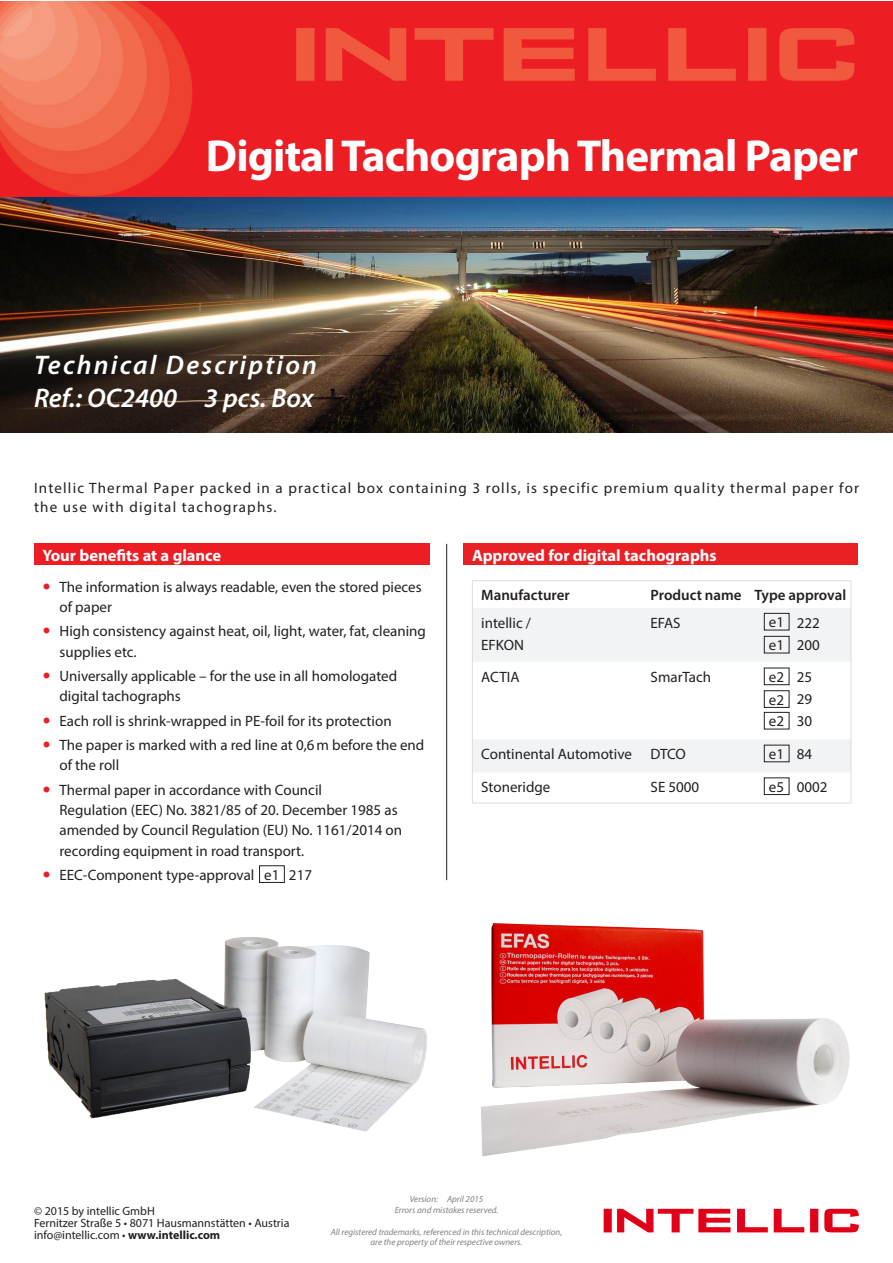
<style>
.page{position:relative;width:893px;height:1263px;background:#fff}
.page>*{position:absolute;margin:0;border:0;box-sizing:border-box;transform-origin:0 0}
.t1{font:700 45px "Myriad Pro";letter-spacing:-.02em;color:#fff}
.t2{font:italic 600 27px/32.4px "Myriad Pro";letter-spacing:.08em;color:#fff}
.t3{font:700 16.5px "Myriad Pro";color:#fff}
.t4{font:15px/22.2px "Myriad Pro";color:#231f20}
.t5{font:15px/19.2px "Myriad Pro";letter-spacing:.08em;color:#231f20}
.t6{font:600 15px "Myriad Pro";color:#231f20}
.t7{font:12px/12px "Myriad Pro";color:#231f20}
.t8{font:italic 9px/10.8px "Myriad Pro";color:#808285;text-align:center}
.s1{font-weight:700}
</style>
<div class="page">
<img style="left:0;top:1px;width:892px;height:197px">
<img style="left:0;top:198px;width:892px;height:235px">
<hr style="left:446px;top:544px;width:1px;height:336px;background:#231f20">
<div style="left:34px;top:544px;width:395px;height:21px;background:#ee1d23"></div>
<img style="left:604px;top:1208px;width:255px;height:25px">
<div style="left:463px;top:544px;width:395px;height:21px;background:#eb2024"></div>
<svg style="left:473px;top:608px;width:377px;height:164px;fill:#f2f3f4"></svg>
<hr style="left:472px;top:580px;width:170px;height:1px;background:#dcdddf">
<svg style="left:472px;top:581px;width:1px;height:27px"></svg>
<hr style="left:642px;top:580px;width:104px;height:1px;background:#dcdddf">
<hr style="left:746px;top:580px;width:105px;height:1px;background:#dcdddf">
<svg style="left:850px;top:581px;width:1px;height:27px"></svg>
<hr style="left:472px;top:608px;width:1px;height:54px;background:#dcdddf">
<hr style="left:850px;top:608px;width:1px;height:54px;background:#dcdddf">
<hr style="left:472px;top:662px;width:1px;height:77px;background:#dcdddf">
<hr style="left:850px;top:662px;width:1px;height:77px;background:#dcdddf">
<hr style="left:472px;top:739px;width:1px;height:33px;background:#dcdddf">
<hr style="left:850px;top:739px;width:1px;height:33px;background:#dcdddf">
<hr style="left:472px;top:772px;width:1px;height:31px;background:#dcdddf">
<hr style="left:850px;top:772px;width:1px;height:31px;background:#dcdddf">
<hr style="left:472px;top:803px;width:170px;height:1px;background:#dcdddf">
<hr style="left:642px;top:803px;width:104px;height:1px;background:#dcdddf">
<hr style="left:746px;top:803px;width:105px;height:1px;background:#dcdddf">
<img style="left:44px;top:937px;width:383px;height:195px">
<img style="left:481px;top:923px;width:369px;height:233px">
<div style="left:259px;top:865px;width:26px;height:18px;border:1px solid #231f20"></div>
<div style="left:764px;top:613px;width:25px;height:17px;border:1px solid #231f20"></div>
<div style="left:764px;top:636px;width:25px;height:17px;border:1px solid #231f20"></div>
<div style="left:764px;top:668px;width:25px;height:17px;border:1px solid #231f20"></div>
<div style="left:764px;top:690px;width:25px;height:18px;border:1px solid #231f20"></div>
<div style="left:764px;top:712px;width:25px;height:17px;border:1px solid #231f20"></div>
<div style="left:764px;top:777px;width:25px;height:18px;border:1px solid #231f20"></div>
<h1 class="t1" style="left:206px;top:126px;width:654px">Digital Tachograph Thermal Paper</h1>
<h2 class="t2" style="left:34px;top:348px;width:285px">Technical Description<br>Ref.: OC2400 3 pcs. Box</h2>
<p class="t5" style="left:34px;top:478px;width:826px">Intellic Thermal Paper packed in a practical box containing 3 rolls, is specific premium quality thermal paper for the use with digital tachographs.</p>
<p class="t3" style="left:43px;top:544px;width:180px">Your benefits at a glance</p>
<p class="t4" style="left:60px;top:576px;width:364px;line-height:20.2px">The information is always readable, even the stored pieces of paper</p>
<p class="t4" style="left:60px;top:621px;width:368px;line-height:20.2px">High consistency against heat, oil, light, water, fat, cleaning supplies etc.</p>
<p class="t4" style="left:60px;top:666px;width:339px;line-height:20.2px">Universally applicable – for the use in all homologated digital tachographs</p>
<p class="t4" style="left:60px;top:708px;width:366px;line-height:24.5px">Each roll is shrink-wrapped in PE-foil for its protection<br>The paper is marked with a red line at 0,6m before the end</p>
<p class="t4" style="left:60px;top:753px;width:264px;line-height:24.5px">of the roll<br>Thermal paper in accordance with Council</p>
<p class="t4" style="left:60px;top:800px;width:344px;line-height:20.2px">Regulation (EEC) No. 3821/85 of 20. December 1985 as amended by Council Regulation (EU) No. 1161/2014 on recording equipment in road transport.</p>
<p class="t4" style="left:60px;top:864px;width:196px">EEC-Component type-approval</p>
<p class="t4" style="left:289px;top:864px;width:25px">217</p>
<p class="t3" style="left:472px;top:544px;width:246px">Approved for digital tachographs</p>
<p class="t6" style="left:481px;top:586px;width:90px">Manufacturer</p>
<p class="t6" style="left:651px;top:586px;width:197px">Product name Type approval</p>
<p class="t4" style="left:481px;top:611px;width:51px">intellic /<br>EFKON</p>
<p class="t4" style="left:651px;top:611px;width:32px">EFAS</p>
<p class="t4" style="left:797px;top:611px;width:25px">222<br>200</p>
<p class="t4" style="left:481px;top:665px;width:40px">ACTIA</p>
<p class="t4" style="left:651px;top:665px;width:62px">SmarTach</p>
<p class="t4" style="left:797px;top:665px;width:17px;text-align:justify">25<br>29<br>30</p>
<p class="t4" style="left:481px;top:743px;width:206px">Continental Automotive DTCO</p>
<p class="t4" style="left:797px;top:743px;width:17px">84</p>
<p class="t4" style="left:481px;top:776px;width:71px">Stoneridge</p>
<p class="t4" style="left:651px;top:776px;width:50px">SE 5000</p>
<p class="t4" style="left:797px;top:776px;width:32px">0002</p>
<p class="t4" style="left:769px;top:611px;width:17px;line-height:23px">e1 e1</p>
<p class="t4" style="left:769px;top:666px;width:17px;text-align:justify">e2 e2 e2</p>
<p class="t4" style="left:769px;top:737px;width:17px;line-height:32.7px">e1 e5</p>
<p class="t4" style="left:264px;top:863px;width:17px">e1</p>
<p class="t7" style="left:34px;top:1205px;width:257px">© 2015 by intellic GmbH<br>Fernitzer Straße 5 • 8071 Hausmannstätten • Austria info@intellic.com • <span class="s1">www.intellic.com</span></p>
<p class="t8" style="left:395px;top:1194px;width:105px">Version: April 2015<br>Errors and mistakes reserved.</p>
<p class="t8" style="left:331px;top:1226px;width:233px">All registered trademarks, referenced in this technical description, are the property of their respective owners.</p>
</div>
